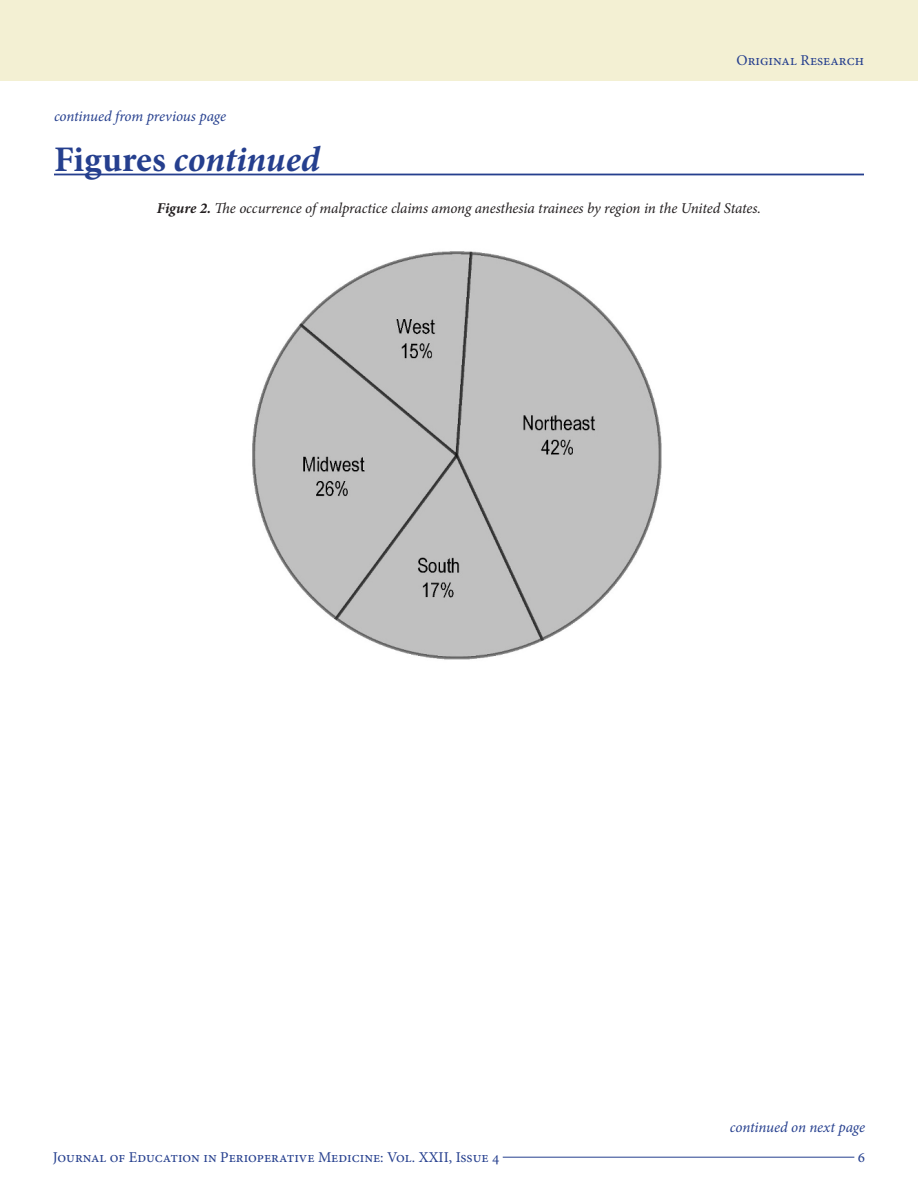
<style>
.page{position:relative;width:918px;height:1188px;background:#fff}
.page>*{position:absolute;margin:0;border:0;box-sizing:border-box;transform-origin:0 0}
.t1{font:italic 700 36px "Minion Pro";color:#253f8e}
.t2{font:italic 15px "Minion Pro";letter-spacing:-.01em;color:#231f20}
.t3{font:15px "Minion Pro";color:#253f8e}
.t4{font:italic 15px "Minion Pro";letter-spacing:-.01em;color:#253f8e}
.s1{font-style:normal}
.s2{font-weight:700}
</style>
<div class="page">
<hr style="left:503px;top:1157px;width:351px;height:1px;background:#253f8e">
<div style="left:0;top:0;width:918px;height:81px;background:#f3f0d3"></div>
<hr style="left:54px;top:174px;width:810px;height:1px;background:#253f8e">
<img style="left:252px;top:251px;width:410px;height:409px">
<p class="t4" style="left:54px;top:106px;width:174px">continued from previous page</p>
<p class="t3" style="left:737px;top:50px;width:129px">Original Research</p>
<p class="t1" style="left:54px;top:134px;width:268px"><span class="s1">Figures</span> continued</p>
<p class="t2" style="left:157px;top:198px;width:606px"><span class="s2">Figure 2.</span> The occurrence of malpractice claims among anesthesia trainees by region in the United States.</p>
<p class="t4" style="left:730px;top:1117px;width:137px">continued on next page</p>
<p class="t3" style="left:53px;top:1147px;width:448px">Journal of Education in Perioperative Medicine: Vol. XXII, Issue 4</p>
<p class="t3" style="left:858px;top:1147px;width:9px">6</p>
</div>
